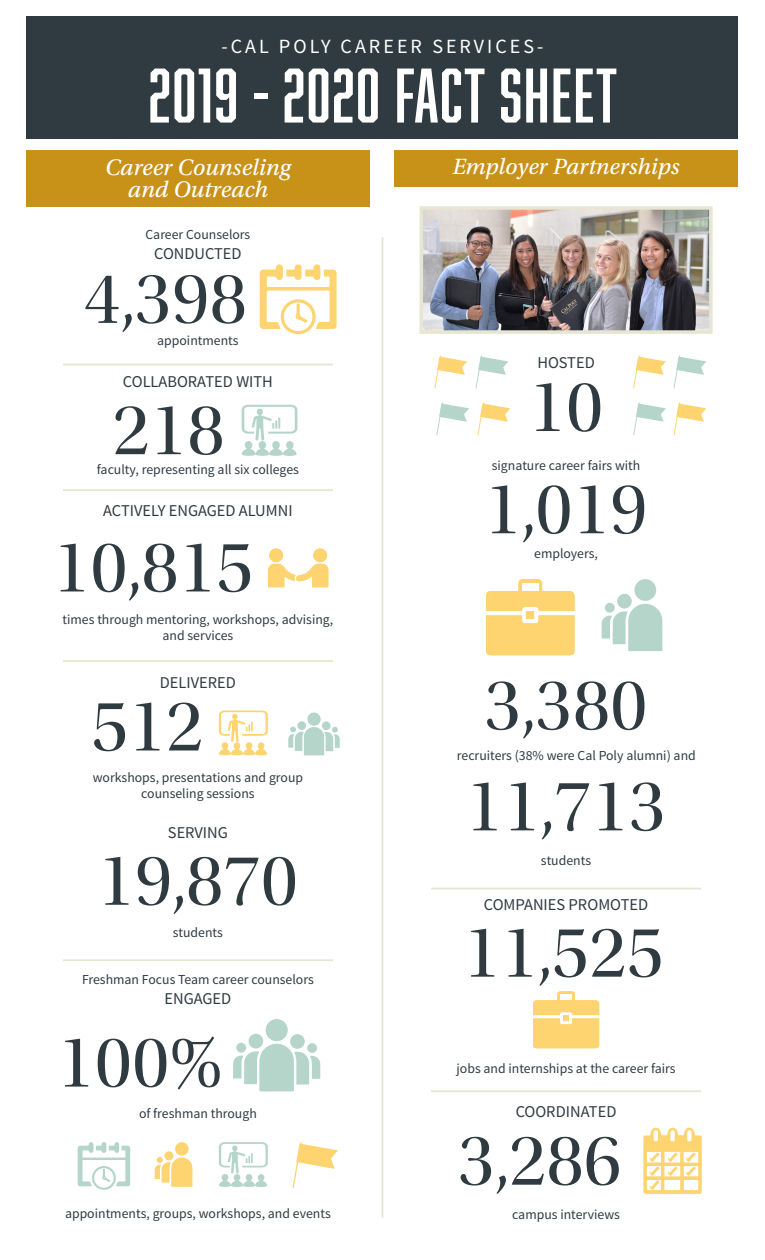
<style>
.page{position:relative;width:765px;height:1260px;background:#fff}
.page>*{position:absolute;margin:0;border:0;box-sizing:border-box;transform-origin:0 0}
.t1{font:75px "Utopia Std Disp";color:#2f3b41}
.t2{font:71.12px "Abolition";letter-spacing:.025em;color:#fff}
.t3{font:23.75px/22.5px "Utopia Std Capt It";color:#fff;text-align:center}
.t4{font:23.38px "Utopia Std Capt It";color:#fff}
.t5{font:20.12px "Source Sans Pro";letter-spacing:.15em;color:#fff}
.t6{font:16.5px "Source Sans Pro";color:#2f3b41}
.t7{font:13.75px/16.5px "Source Sans Pro";color:#2f3b41;text-align:center}
</style>
<div class="page">
<div style="left:26px;top:16px;width:712px;height:123px;background:#2f3b41"></div>
<div style="left:394px;top:150px;width:344px;height:37px;background:#c89118"></div>
<div style="left:26px;top:150px;width:344px;height:56px;background:#c89118"></div>
<hr style="left:382px;top:237px;width:1px;height:981px;background:#e6e6d2">
<svg style="left:260px;top:264px;width:77px;height:70px"></svg>
<svg style="left:266px;top:1019px;width:22px;height:22px"></svg>
<div style="left:249px;top:1034px;width:14px;height:15px;background:#b5d5cb;border-radius:50%"></div>
<div style="left:266px;top:1019px;width:21px;height:22px;background:#b5d5cb;border-radius:50%"></div>
<svg style="left:233px;top:1041px;width:87px;height:50px"></svg>
<div style="left:290px;top:1034px;width:15px;height:15px;background:#b5d5cb;border-radius:50%"></div>
<div style="left:307px;top:1043px;width:10px;height:10px;background:#b5d5cb;border-radius:50%"></div>
<svg style="left:78px;top:1142px;width:52px;height:48px"></svg>
<svg style="left:219px;top:1142px;width:49px;height:45px"></svg>
<svg style="left:292px;top:1142px;width:46px;height:46px"></svg>
<div style="left:175px;top:1142px;width:14px;height:14px;background:#fed471;border-radius:50%"></div>
<div style="left:164px;top:1151px;width:9px;height:9px;background:#fed471;border-radius:50%"></div>
<svg style="left:155px;top:1156px;width:38px;height:31px"></svg>
<img style="left:425px;top:211px;width:283px;height:118px">
<div style="left:420px;top:206px;width:293px;height:128px;border:4px solid #e6e6d2"></div>
<div style="left:634px;top:579px;width:22px;height:22px;background:#b5d5cb;border-radius:50%"></div>
<svg style="left:602px;top:602px;width:60px;height:49px"></svg>
<div style="left:617px;top:594px;width:15px;height:15px;background:#b5d5cb;border-radius:50%"></div>
<div style="left:605px;top:603px;width:10px;height:10px;background:#b5d5cb;border-radius:50%"></div>
<svg style="left:486px;top:579px;width:89px;height:76px"></svg>
<div style="left:527px;top:611px;width:7px;height:8px;background:#fed471"></div>
<div style="left:522px;top:583px;width:16px;height:8px;background:#fff"></div>
<svg style="left:436px;top:402px;width:33px;height:33px"></svg>
<svg style="left:477px;top:402px;width:33px;height:33px"></svg>
<svg style="left:633px;top:356px;width:33px;height:32px"></svg>
<svg style="left:633px;top:402px;width:33px;height:33px"></svg>
<svg style="left:673px;top:356px;width:33px;height:32px"></svg>
<svg style="left:673px;top:402px;width:33px;height:33px"></svg>
<hr style="left:63px;top:364px;width:270px;height:1px;background:#e6e6d2">
<hr style="left:63px;top:959px;width:270px;height:2px;background:#e6e6d2">
<hr style="left:431px;top:888px;width:270px;height:1px;background:#e6e6d2">
<svg style="left:643px;top:1128px;width:59px;height:66px"></svg>
<hr style="left:431px;top:1090px;width:270px;height:2px;background:#e6e6d2">
<hr style="left:63px;top:489px;width:270px;height:2px;background:#e6e6d2">
<svg style="left:242px;top:405px;width:55px;height:51px"></svg>
<hr style="left:63px;top:660px;width:270px;height:2px;background:#e6e6d2">
<svg style="left:219px;top:710px;width:49px;height:45px"></svg>
<div style="left:297px;top:721px;width:9px;height:9px;background:#b5d5cb;border-radius:50%"></div>
<div style="left:308px;top:713px;width:12px;height:13px;background:#b5d5cb;border-radius:50%"></div>
<div style="left:322px;top:721px;width:9px;height:9px;background:#b5d5cb;border-radius:50%"></div>
<svg style="left:288px;top:725px;width:52px;height:30px"></svg>
<svg style="left:268px;top:549px;width:60px;height:38px"></svg>
<div style="left:313px;top:548px;width:14px;height:14px;background:#fed471;border-radius:50%"></div>
<div style="left:269px;top:548px;width:14px;height:14px;background:#fed471;border-radius:50%"></div>
<svg style="left:434px;top:356px;width:33px;height:32px"></svg>
<svg style="left:475px;top:356px;width:33px;height:32px"></svg>
<svg style="left:533px;top:991px;width:66px;height:57px"></svg>
<div style="left:560px;top:994px;width:12px;height:6px;background:#fff"></div>
<p class="t5" style="left:222px;top:34px;width:323px">-CAL POLY CAREER SERVICES-</p>
<p class="t2" style="left:149px;top:54px;width:470px">2019 - 2020 FACT SHEET</p>
<p class="t3" style="left:105px;top:156px;width:187px">Career Counseling and Outreach</p>
<p class="t7" style="left:146px;top:226px;width:106px">Career Counselors</p>
<p class="t6" style="left:154px;top:243px;width:89px">CONDUCTED</p>
<p class="t1" style="left:84px;top:259px;width:165px">4,398</p>
<p class="t7" style="left:157px;top:332px;width:83px">appointments</p>
<p class="t6" style="left:123px;top:371px;width:151px">COLLABORATED WITH</p>
<p class="t1" style="left:112px;top:390px;width:114px">218</p>
<p class="t7" style="left:97px;top:461px;width:204px">faculty, representing all six colleges</p>
<p class="t6" style="left:103px;top:500px;width:191px">ACTIVELY ENGAGED ALUMNI</p>
<p class="t1" style="left:53px;top:527px;width:202px">10,815</p>
<p class="t7" style="left:63px;top:611px;width:272px">times through mentoring, workshops, advising, and services</p>
<p class="t4" style="left:453px;top:154px;width:228px">Employer Partnerships</p>
<p class="t6" style="left:537px;top:353px;width:59px">HOSTED</p>
<p class="t1" style="left:529px;top:367px;width:76px">10</p>
<p class="t7" style="left:492px;top:457px;width:150px">signature career fairs with</p>
<p class="t1" style="left:484px;top:469px;width:165px">1,019</p>
<p class="t7" style="left:534px;top:546px;width:65px">employers,</p>
<p class="t6" style="left:160px;top:672px;width:78px">DELIVERED</p>
<p class="t1" style="left:91px;top:686px;width:114px">512</p>
<p class="t7" style="left:93px;top:769px;width:212px">workshops, presentations and group counseling sessions</p>
<p class="t6" style="left:168px;top:822px;width:61px">SERVING</p>
<p class="t1" style="left:98px;top:841px;width:202px">19,870</p>
<p class="t7" style="left:173px;top:924px;width:52px">students</p>
<p class="t1" style="left:463px;top:913px;width:202px">11,525</p>
<p class="t1" style="left:484px;top:665px;width:165px">3,380</p>
<p class="t7" style="left:457px;top:748px;width:240px">recruiters (38% were Cal Poly alumni) and</p>
<p class="t1" style="left:466px;top:766px;width:202px">11,713</p>
<p class="t7" style="left:541px;top:853px;width:52px">students</p>
<p class="t6" style="left:484px;top:895px;width:166px">COMPANIES PROMOTED</p>
<p class="t7" style="left:82px;top:971px;width:233px">Freshman Focus Team career counselors</p>
<p class="t6" style="left:165px;top:988px;width:68px">ENGAGED</p>
<p class="t1" style="left:57px;top:1022px;width:167px">100%</p>
<p class="t7" style="left:139px;top:1105px;width:119px">of freshman through</p>
<p class="t7" style="left:457px;top:1060px;width:221px">jobs and internships at the career fairs</p>
<p class="t6" style="left:516px;top:1101px;width:102px">COORDINATED</p>
<p class="t7" style="left:65px;top:1206px;width:267px">appointments, groups, workshops, and events</p>
<p class="t1" style="left:458px;top:1121px;width:165px">3,286</p>
<p class="t7" style="left:512px;top:1206px;width:109px">campus interviews</p>
</div>
